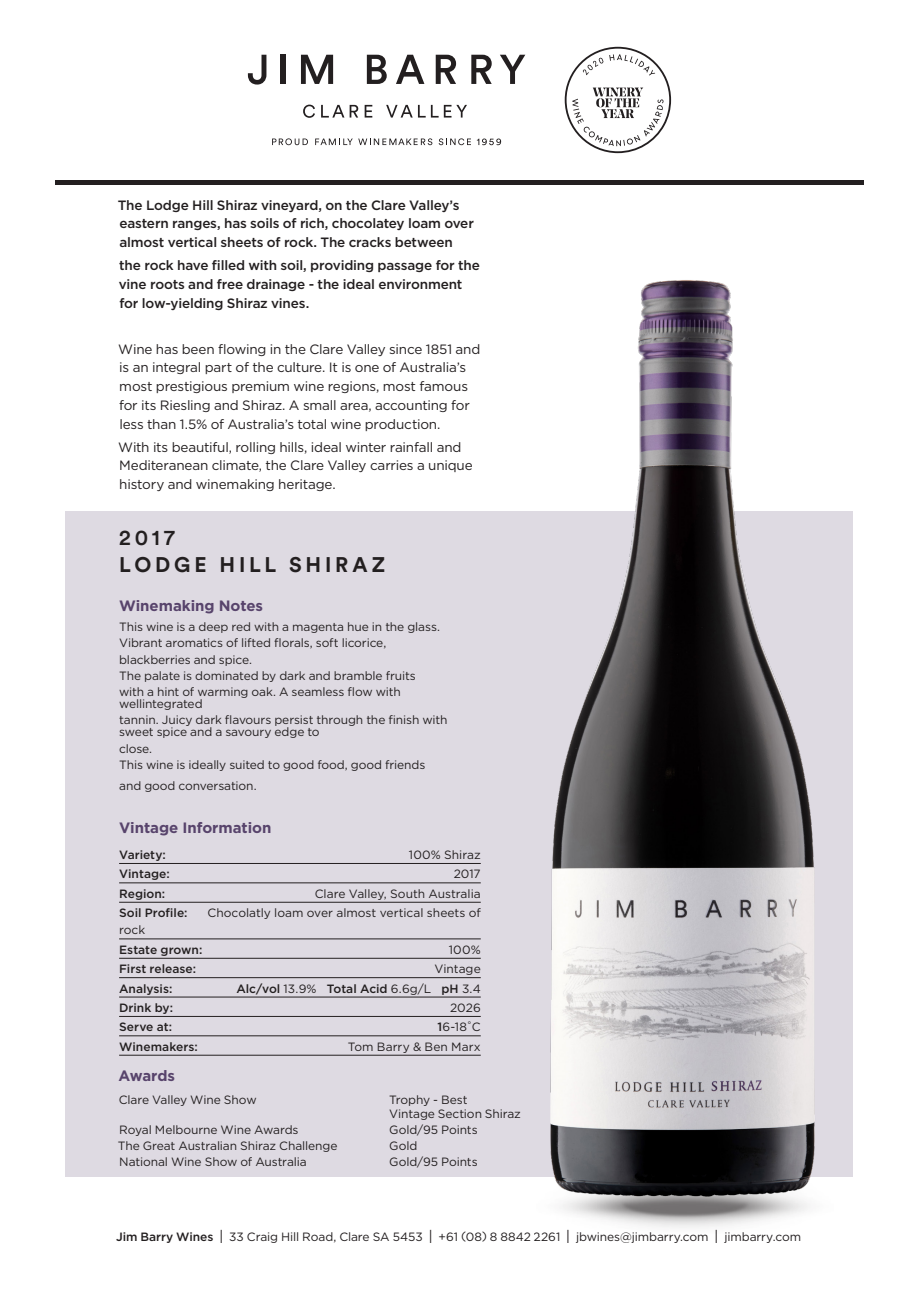
<style>
.page{position:relative;width:919px;height:1289px;background:#fff}
.page>*{position:absolute;margin:0;border:0;box-sizing:border-box;transform-origin:0 0}
.t1{font:500 21.75px "Circular Std";color:#231f20}
.t2{font:700 21px "Circular Std";letter-spacing:.18em;color:#231f20}
.Coloured_Headings{font:700 15px "Gotham";letter-spacing:-.005em;color:#58446c}
.Intro_paragraph_s{font:700 15px "Gotham";letter-spacing:-.01em;color:#58446c}
.Intro_paragraph_s-2{font:13.5px/18.8px "Gotham";letter-spacing:-.015em;color:#231f20}
.Intro_paragraph_s-3{font:500 13.5px/18.8px "Gotham";letter-spacing:-.015em;color:#231f20}
.Note_Bodycopy{font:12px/12px "Gotham";letter-spacing:-.01em;color:#231f20}
.Intro_paragraph_s-4{font:12px/13.5px "Gotham";letter-spacing:-.01em;color:#231f20}
.Table_Bodycopy{font:500 12px "Gotham";color:#231f20}
.Table_Bodycopy-2{font:12px "Gotham";color:#231f20}
.s1{font-weight:400}
.s2{font-weight:500}
.s3{font-size:18px}
</style>
<div class="page">
<hr style="left:55px;top:181px;width:808px;height:4px;background:#231f20">
<svg style="left:303px;top:105px;width:12px;height:13px"></svg>
<svg style="left:471px;top:55px;width:20px;height:29px"></svg>
<svg style="left:435px;top:55px;width:21px;height:29px"></svg>
<svg style="left:367px;top:55px;width:19px;height:29px"></svg>
<svg style="left:248px;top:55px;width:18px;height:30px"></svg>
<div style="left:281px;top:55px;width:5px;height:29px;background:#231f20"></div>
<svg style="left:301px;top:55px;width:32px;height:29px"></svg>
<svg style="left:396px;top:55px;width:28px;height:29px"></svg>
<svg style="left:500px;top:55px;width:25px;height:29px"></svg>
<svg style="left:321px;top:105px;width:37px;height:12px"></svg>
<svg style="left:364px;top:105px;width:8px;height:12px"></svg>
<svg style="left:386px;top:105px;width:26px;height:12px"></svg>
<svg style="left:418px;top:105px;width:7px;height:12px"></svg>
<svg style="left:431px;top:105px;width:7px;height:12px"></svg>
<svg style="left:444px;top:105px;width:23px;height:12px"></svg>
<svg style="left:272px;top:138px;width:36px;height:7px"></svg>
<svg style="left:315px;top:138px;width:117px;height:7px"></svg>
<svg style="left:438px;top:138px;width:33px;height:7px"></svg>
<svg style="left:477px;top:138px;width:24px;height:7px"></svg>
<svg style="left:564px;top:47px;width:107px;height:106px"></svg>
<div style="left:66px;top:511px;width:787px;height:665px;background:#dedae2"></div>
<hr style="left:119px;top:863px;width:361px;height:1px;background:#231f20">
<hr style="left:119px;top:882px;width:361px;height:1px;background:#231f20">
<hr style="left:119px;top:902px;width:361px;height:1px;background:#231f20">
<hr style="left:119px;top:938px;width:361px;height:1px;background:#231f20">
<hr style="left:119px;top:958px;width:361px;height:1px;background:#231f20">
<hr style="left:119px;top:977px;width:361px;height:1px;background:#231f20">
<hr style="left:119px;top:996px;width:361px;height:1px;background:#231f20">
<hr style="left:119px;top:1016px;width:361px;height:1px;background:#231f20">
<hr style="left:119px;top:1035px;width:361px;height:1px;background:#231f20">
<hr style="left:119px;top:1054px;width:361px;height:1px;background:#231f20">
<img style="left:527px;top:280px;width:315px;height:897px">
<img style="left:536px;top:1169px;width:297px;height:59px">
<p class="Intro_paragraph_s-3" style="left:118px;top:195px;width:357px">The Lodge Hill Shiraz vineyard, on the Clare Valley’s eastern ranges, has soils of rich, chocolatey loam over almost vertical sheets of rock. The cracks between</p>
<p class="Intro_paragraph_s-3" style="left:119px;top:256px;width:362px">the rock have filled with soil, providing passage for the vine roots and free drainage - the ideal environment for low-yielding Shiraz vines.</p>
<p class="Intro_paragraph_s-2" style="left:118px;top:339px;width:363px">Wine has been flowing in the Clare Valley since 1851 and is an integral part of the culture. It is one of Australia’s most prestigious premium wine regions, most famous for its Riesling and Shiraz. A small area, accounting for less than 1.5% of Australia’s total wine production.</p>
<p class="Intro_paragraph_s-2" style="left:118px;top:437px;width:356px">With its beautiful, rolling hills, ideal winter rainfall and<br>Mediteranean climate, the Clare Valley carries a unique history and winemaking heritage.</p>
<p class="t1" style="left:119px;top:524px;width:57px">2017</p>
<p class="t2" style="left:119px;top:551px;width:267px">LODGE HILL SHIRAZ</p>
<p class="Coloured_Headings" style="left:119px;top:596px;width:145px">Winemaking Notes</p>
<p class="Note_Bodycopy" style="left:119px;top:620px;width:322px">This wine is a deep red with a magenta hue in the glass.</p>
<p class="Note_Bodycopy" style="left:119px;top:637px;width:268px">Vibrant aromatics of lifted florals, soft licorice,</p>
<p class="Note_Bodycopy" style="left:119px;top:653px;width:135px">blackberries and spice.</p>
<p class="Note_Bodycopy" style="left:119px;top:669px;width:298px">The palate is dominated by dark and bramble fruits</p>
<p class="Note_Bodycopy" style="left:119px;top:685px;width:283px">with a hint of warming oak. A seamless flow with wellintegrated</p>
<p class="Note_Bodycopy" style="left:119px;top:714px;width:330px">tannin. Juicy dark flavours persist through the finish with sweet spice and a savoury edge to</p>
<p class="Note_Bodycopy" style="left:119px;top:742px;width:35px">close.</p>
<p class="Note_Bodycopy" style="left:119px;top:758px;width:308px">This wine is ideally suited to good food, good friends</p>
<p class="Note_Bodycopy" style="left:119px;top:780px;width:139px">and good conversation.</p>
<p class="Coloured_Headings" style="left:119px;top:819px;width:154px">Vintage Information</p>
<p class="Table_Bodycopy" style="left:119px;top:847px;width:48px">Variety:</p>
<p class="Table_Bodycopy-2" style="left:409px;top:847px;width:73px">100% Shiraz</p>
<p class="Table_Bodycopy" style="left:119px;top:866px;width:52px">Vintage:</p>
<p class="Table_Bodycopy-2" style="left:453px;top:866px;width:29px">2017</p>
<p class="Table_Bodycopy" style="left:119px;top:885px;width:48px">Region:</p>
<p class="Table_Bodycopy-2" style="left:315px;top:885px;width:167px">Clare Valley, South Australia</p>
<p class="Table_Bodycopy" style="left:119px;top:905px;width:70px">Soil Profile:</p>
<p class="Table_Bodycopy-2" style="left:207px;top:905px;width:275px">Chocolatly loam over almost vertical sheets of</p>
<p class="Table_Bodycopy-2" style="left:119px;top:922px;width:28px">rock</p>
<p class="Table_Bodycopy" style="left:119px;top:941px;width:85px">Estate grown:</p>
<p class="Table_Bodycopy-2" style="left:449px;top:941px;width:33px">100%</p>
<p class="Table_Bodycopy" style="left:119px;top:961px;width:79px">First release:</p>
<p class="Table_Bodycopy-2" style="left:434px;top:961px;width:48px">Vintage</p>
<p class="Table_Bodycopy" style="left:119px;top:980px;width:55px">Analysis:</p>
<p class="Table_Bodycopy" style="left:236px;top:980px;width:246px">Alc/vol <span class="s1">13.9%</span> Total Acid <span class="s1">6.6g/L</span> pH <span class="s1">3.4</span></p>
<p class="Table_Bodycopy" style="left:119px;top:999px;width:55px">Drink by:</p>
<p class="Table_Bodycopy-2" style="left:450px;top:1000px;width:32px">2026</p>
<p class="Table_Bodycopy" style="left:119px;top:1019px;width:54px">Serve at:</p>
<p class="Table_Bodycopy-2" style="left:437px;top:1019px;width:45px"><span class="s2">1</span>6-18˚C</p>
<p class="Table_Bodycopy" style="left:119px;top:1038px;width:80px">Winemakers:</p>
<p class="Table_Bodycopy-2" style="left:347px;top:1038px;width:134px">Tom Barry &amp; Ben Marx</p>
<p class="Intro_paragraph_s" style="left:118px;top:1067px;width:58px">Awards</p>
<p class="Intro_paragraph_s-4" style="left:119px;top:1092px;width:139px">Clare Valley Wine Show</p>
<p class="Intro_paragraph_s-4" style="left:389px;top:1092px;width:133px">Trophy - Best<br>Vintage Section Shiraz</p>
<p class="Intro_paragraph_s-4" style="left:119px;top:1122px;width:181px">Royal Melbourne Wine Awards</p>
<p class="Intro_paragraph_s-4" style="left:389px;top:1122px;width:90px">Gold/95 Points</p>
<p class="Intro_paragraph_s-4" style="left:118px;top:1138px;width:221px">The Great Australian Shiraz Challenge</p>
<p class="Intro_paragraph_s-4" style="left:389px;top:1138px;width:30px">Gold</p>
<p class="Intro_paragraph_s-4" style="left:119px;top:1155px;width:189px">National Wine Show of Australia</p>
<p class="Intro_paragraph_s-4" style="left:389px;top:1155px;width:90px">Gold/95 Points</p>
<p class="Note_Bodycopy" style="left:116px;top:1230px;width:686px"><span class="s2">Jim Barry Wines</span> <span class="s3">l</span> 33 Craig Hill Road, Clare SA 5453 <span class="s3">l</span> +61 (08) 8 8842 2261 <span class="s3">l</span> jbwines@jimbarry.com <span class="s3">l</span> jimbarry.com</p>
</div>
